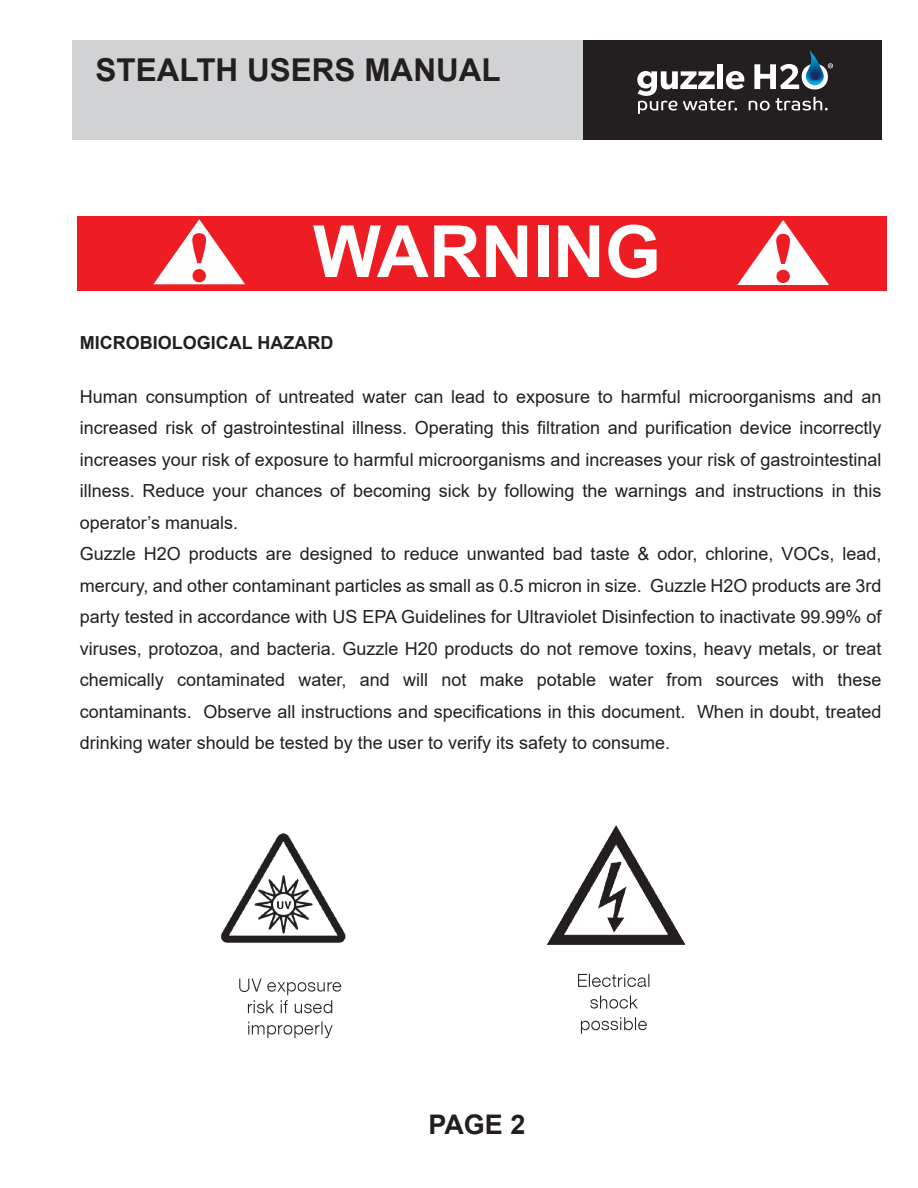
<style>
.page{position:relative;width:918px;height:1188px;background:#fff}
.page>*{position:absolute;margin:0;border:0;box-sizing:border-box;transform-origin:0 0}
.t1{font:700 72px "Arial";color:#fff}
.t2{font:700 31.5px "Arial";color:#231f20}
.t3{font:700 27px "Arial";color:#231f20}
.t4{font:18px/31.5px "Arial";color:#231f20}
.t5{font:700 18px "Arial";color:#231f20}
</style>
<div class="page">
<div style="left:72px;top:40px;width:511px;height:99px;background:#d1d2d4"></div>
<div style="left:583px;top:40px;width:299px;height:99px;background:#231f20"></div>
<svg style="left:637px;top:50px;width:196px;height:64px"></svg>
<div style="left:77px;top:216px;width:810px;height:75px;background:#ee1d23"></div>
<img style="left:221px;top:825px;width:465px;height:214px">
<svg style="left:153px;top:219px;width:92px;height:65px"></svg>
<svg style="left:737px;top:220px;width:92px;height:65px"></svg>
<h2 class="t2" style="left:95px;top:47px;width:407px">STEALTH USERS MANUAL</h2>
<h2 class="t2" style="left:136px;top:47px;width:364px">REAM OPERATION AND</h2>
<h1 class="t1" style="left:313px;top:201px;width:349px">WARNING</h1>
<p class="t5" style="left:80px;top:330px;width:255px">MICROBIOLOGICAL HAZARD</p>
<p class="t4" style="left:80px;top:380px;width:803px">Human consumption of untreated water can lead to exposure to harmful microorganisms and an increased risk of gastrointestinal illness. Operating this filtration and purification device incorrectly increases your risk of exposure to harmful microorganisms and increases your risk of gastrointestinal illness. Reduce your chances of becoming sick by following the warnings and instructions in this operator’s manuals.<br>Guzzle H2O products are designed to reduce unwanted bad taste &amp; odor, chlorine, VOCs, lead, mercury, and other contaminant particles as small as 0.5 micron in size. Guzzle H2O products are 3rd party tested in accordance with US EPA Guidelines for Ultraviolet Disinfection to inactivate 99.99% of viruses, protozoa, and bacteria. Guzzle H20 products do not remove toxins, heavy metals, or treat chemically contaminated water, and will not make potable water from sources with these contaminants. Observe all instructions and specifications in this document. When in doubt, treated drinking water should be tested by the user to verify its safety to consume.</p>
<h3 class="t3" style="left:428px;top:1105px;width:99px">PAGE 2</h3>
</div>
